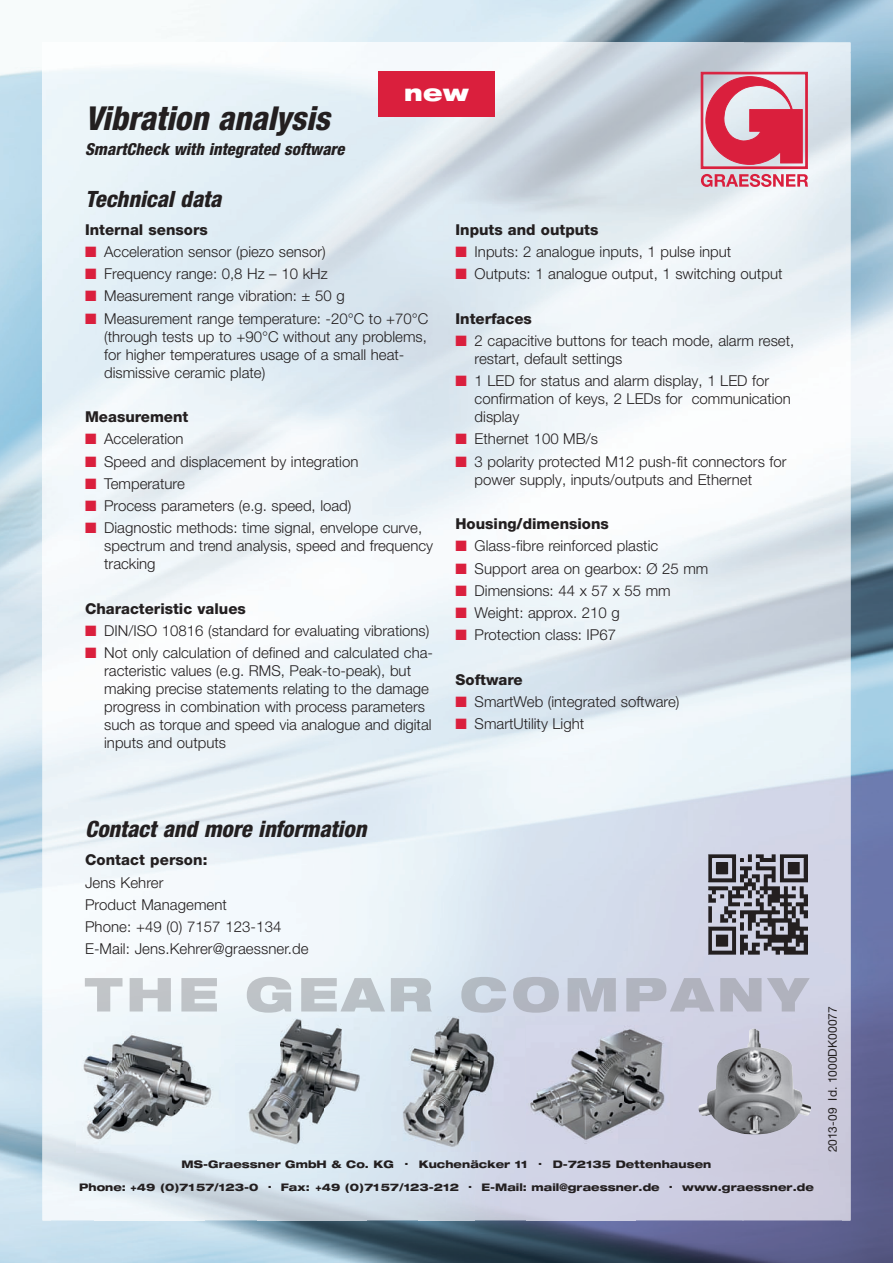
<style>
.page{position:relative;width:893px;height:1263px;background:#fff}
.page>*{position:absolute;margin:0;border:0;box-sizing:border-box;transform-origin:0 0}
.t1{font:italic 800 condensed 33px "Helvetica Neue LT Pro";color:#231f20}
.t2{font:italic 800 condensed 22.5px "Helvetica Neue LT Pro";color:#231f20}
.t3{font:900 expanded 22.5px "Helvetica Neue LT Pro";color:#fff}
.t4{font:italic 800 condensed 16.5px "Helvetica Neue LT Pro";color:#231f20}
.t5{font:300 15px/18px "Helvetica Neue LT Pro";color:#231f20}
.t6{font:800 15px "Helvetica Neue LT Pro";color:#231f20}
.t7{font:12px "Helvetica Neue LT Pro";letter-spacing:.005em;color:#231f20}
.t8{font:800 expanded 10.5px/22.2px "Helvetica Neue LT Pro";letter-spacing:.005em;color:#231f20;text-align:center}
.s1{color:#da1f3d}
</style>
<div class="page">
<img style="left:166px;top:0;width:727px;height:52px">
<img style="left:0;top:67px;width:51px;height:1196px">
<img style="left:841px;top:52px;width:52px;height:1211px">
<img style="left:51px;top:1220px;width:790px;height:43px">
<img style="left:742px;top:43px;width:108px;height:1177px">
<img style="left:43px;top:684px;width:701px;height:376px">
<img style="left:43px;top:1060px;width:52px;height:160px">
<svg style="left:700px;top:72px;width:108px;height:115px;background:#db798c"></svg>
<img style="left:697px;top:1028px;width:114px;height:106px">
<img style="left:236px;top:1019px;width:133px;height:135px">
<img style="left:76px;top:1025px;width:145px;height:127px">
<img style="left:526px;top:1025px;width:146px;height:118px">
<img style="left:392px;top:1017px;width:133px;height:134px">
<img style="left:85px;top:977px;width:725px;height:36px">
<div style="left:378px;top:71px;width:117px;height:46px;background:#da1f3d"></div>
<img style="left:708px;top:855px;width:100px;height:100px">
<h1 class="t1" style="left:85px;top:95px;width:246px">Vibration analysis</h1>
<p class="t4" style="left:85px;top:138px;width:261px">SmartCheck with integrated software</p>
<h2 class="t2" style="left:85px;top:184px;width:138px">Technical data</h2>
<h2 class="t3" style="left:404px;top:78px;width:66px">new</h2>
<p class="t6" style="left:85px;top:220px;width:124px">Internal sensors</p>
<p class="t5" style="left:85px;top:242px;width:242px"><span class="s1">■</span> Acceleration sensor (piezo sensor)</p>
<p class="t5" style="left:85px;top:264px;width:244px"><span class="s1">■</span> Frequency range: 0,8 Hz – 10 kHz</p>
<p class="t5" style="left:85px;top:287px;width:261px"><span class="s1">■</span> Measurement range vibration: ± 50 g</p>
<p class="t5" style="left:104px;top:309px;width:326px;text-indent:-19px"><span class="s1">■</span> Measurement range temperature: -20°C to +70°C (through tests up to +90°C without any problems, for higher temperatures usage of a small heat&shy;dismissive ceramic plate)</p>
<p class="t6" style="left:85px;top:408px;width:105px">Measurement</p>
<p class="t5" style="left:85px;top:430px;width:100px"><span class="s1">■</span> Acceleration</p>
<p class="t5" style="left:85px;top:452px;width:275px"><span class="s1">■</span> Speed and displacement by integration</p>
<p class="t5" style="left:85px;top:474px;width:101px"><span class="s1">■</span> Temperature</p>
<p class="t5" style="left:85px;top:496px;width:268px"><span class="s1">■</span> Process parameters (e.g. speed, load)</p>
<p class="t5" style="left:104px;top:519px;width:330px;text-indent:-19px"><span class="s1">■</span> Diagnostic methods: time signal, envelope curve, spectrum and trend analysis, speed and frequency tracking</p>
<p class="t6" style="left:85px;top:600px;width:162px">Characteristic values</p>
<p class="t5" style="left:85px;top:621px;width:346px"><span class="s1">■</span> DIN/ISO 10816 (standard for evaluating vibrations)</p>
<p class="t5" style="left:104px;top:644px;width:330px;text-indent:-19px"><span class="s1">■</span> Not only calculation of defined and calculated cha&shy;racteristic values (e.g. RMS, Peak-to-peak), but making precise statements relating to the damage progress in combination with process parameters such as torque and speed via analogue and digital inputs and outputs</p>
<p class="t6" style="left:455px;top:220px;width:144px">Inputs and outputs</p>
<p class="t5" style="left:455px;top:242px;width:277px"><span class="s1">■</span> Inputs: 2 analogue inputs, 1 pulse input</p>
<p class="t5" style="left:455px;top:264px;width:328px"><span class="s1">■</span> Outputs: 1 analogue output, 1 switching output</p>
<p class="t6" style="left:455px;top:309px;width:78px">Interfaces</p>
<p class="t5" style="left:475px;top:331px;width:321px;text-indent:-19px"><span class="s1">■</span> 2 capacitive buttons for teach mode, alarm reset, restart, default settings</p>
<p class="t5" style="left:475px;top:371px;width:318px;text-indent:-19px"><span class="s1">■</span> 1 LED for status and alarm display, 1 LED for confirmation of keys, 2 LEDs for communication display</p>
<p class="t5" style="left:455px;top:430px;width:144px"><span class="s1">■</span> Ethernet 100 MB/s</p>
<p class="t5" style="left:475px;top:452px;width:313px;text-indent:-19px"><span class="s1">■</span> 3 polarity protected M12 push-fit connectors for power supply, inputs/outputs and Ethernet</p>
<p class="t6" style="left:455px;top:515px;width:155px">Housing/dimensions</p>
<p class="t5" style="left:455px;top:537px;width:204px"><span class="s1">■</span> Glass-fibre reinforced plastic</p>
<p class="t5" style="left:455px;top:559px;width:254px"><span class="s1">■</span> Support area on gearbox: Ø 25 mm</p>
<p class="t5" style="left:455px;top:581px;width:217px"><span class="s1">■</span> Dimensions: 44 x 57 x 55 mm</p>
<p class="t5" style="left:455px;top:603px;width:166px"><span class="s1">■</span> Weight: approx. 210 g</p>
<p class="t5" style="left:455px;top:626px;width:162px"><span class="s1">■</span> Protection class: IP67</p>
<p class="t6" style="left:455px;top:670px;width:69px">Software</p>
<p class="t5" style="left:455px;top:692px;width:225px"><span class="s1">■</span> SmartWeb (integrated software)</p>
<p class="t5" style="left:455px;top:715px;width:130px"><span class="s1">■</span> SmartUtility Light</p>
<h2 class="t2" style="left:85px;top:813px;width:283px">Contact and more information</h2>
<p class="t6" style="left:85px;top:851px;width:124px">Contact person:</p>
<p class="t5" style="left:85px;top:871px;width:225px;line-height:22.2px">Jens Kehrer<br>Product Management<br>Phone: +49 (0) 7157 123-134<br>E-Mail: Jens.Kehrer@graessner.de</p>
<p class="t8" style="left:79px;top:1153px;width:736px">MS-Graessner GmbH &amp; Co. KG . Kuchenäcker 11 . D-72135 Dettenhausen<br>Phone: +49 (0)71 57/123-0 . Fax: +49 (0)71 57/123-212 . E-Mail: mail@graessner.de . www.graessner.de</p>
<p class="t7" style="left:825px;top:1152px;width:147px;rotate:-90deg">2013-09 Id. 1000DK00077</p>
</div>
